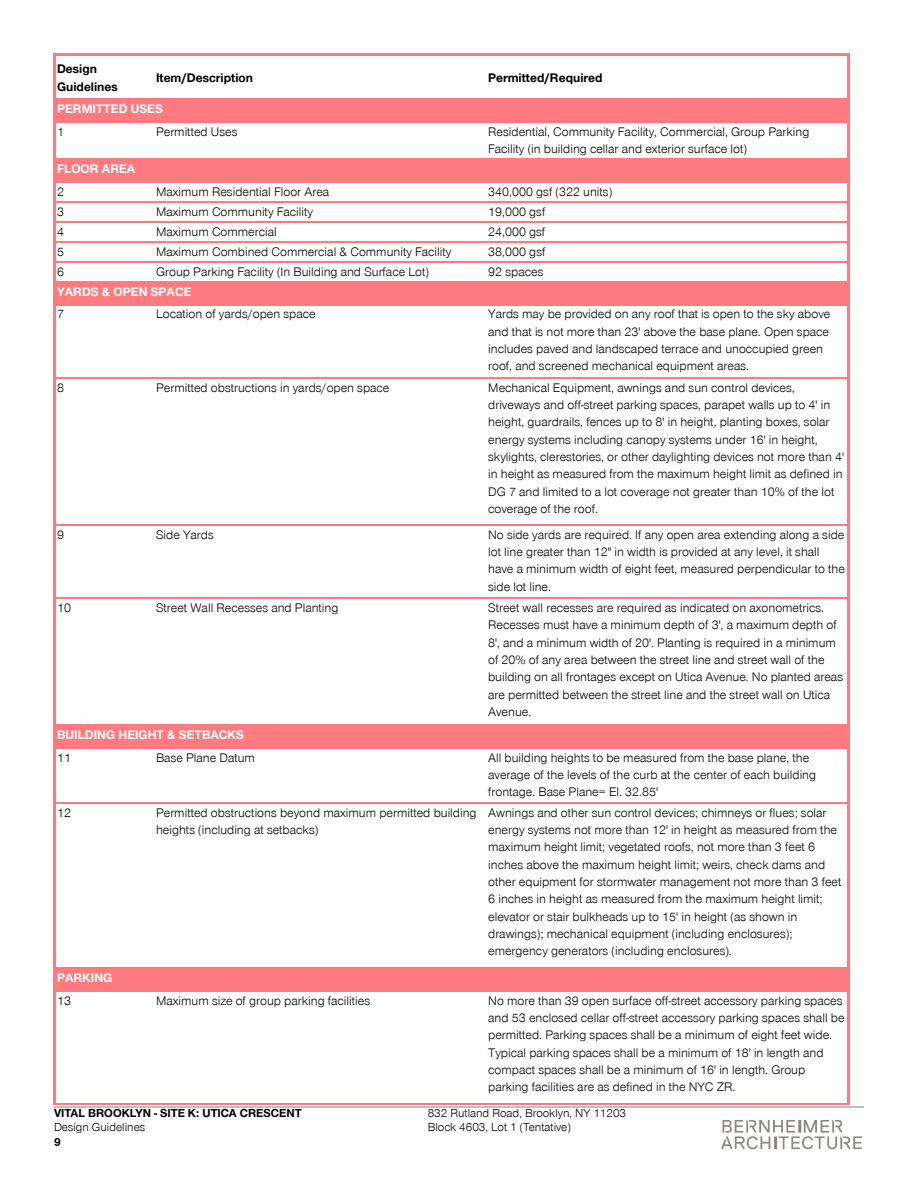
<style>
.page{position:relative;width:918px;height:1188px;background:#fff}
.page>*{position:absolute;margin:0;border:0;box-sizing:border-box;transform-origin:0 0}
.t1{font:12.75px/17.2px "Nimbus San Nov";color:#000}
.t2{font:700 12.75px "Nimbus San Nov";color:#fff}
.t3{font:700 12.75px/17.9px "Nimbus San Nov";color:#000}
.t4{font:12px/14.4px "Nimbus San Nov";color:#000}
.t5{font:700 12px "Nimbus San Nov";color:#000}
</style>
<div class="page">
<hr style="left:54px;top:1107px;width:810px;height:1px;background:#808285">
<div style="left:55px;top:99px;width:793px;height:23px;background:#ff7b7f"></div>
<div style="left:55px;top:159px;width:793px;height:23px;background:#ff7b7f"></div>
<div style="left:55px;top:282px;width:793px;height:23px;background:#ff7b7f"></div>
<div style="left:55px;top:725px;width:793px;height:23px;background:#ff7b7f"></div>
<div style="left:55px;top:968px;width:793px;height:23px;background:#ff7b7f"></div>
<hr style="left:53px;top:53px;width:3px;height:1051px;background:#ff7b7f">
<hr style="left:847px;top:56px;width:2px;height:1048px;background:#ff7b7f">
<hr style="left:56px;top:53px;width:793px;height:3px;background:#ff7b7f">
<hr style="left:56px;top:122px;width:791px;height:1px;background:#ff7b7f">
<hr style="left:56px;top:158px;width:791px;height:2px;background:#ff7b7f">
<hr style="left:56px;top:181px;width:791px;height:2px;background:#ff7b7f">
<hr style="left:56px;top:201px;width:791px;height:1px;background:#ff7b7f">
<hr style="left:56px;top:221px;width:791px;height:1px;background:#ff7b7f">
<hr style="left:56px;top:241px;width:791px;height:1px;background:#ff7b7f">
<hr style="left:56px;top:261px;width:791px;height:1px;background:#ff7b7f">
<hr style="left:56px;top:281px;width:791px;height:1px;background:#ff7b7f">
<hr style="left:56px;top:377px;width:791px;height:2px;background:#ff7b7f">
<hr style="left:56px;top:524px;width:791px;height:2px;background:#ff7b7f">
<hr style="left:56px;top:598px;width:791px;height:1px;background:#ff7b7f">
<hr style="left:56px;top:724px;width:791px;height:2px;background:#ff7b7f">
<hr style="left:56px;top:747px;width:791px;height:2px;background:#ff7b7f">
<hr style="left:56px;top:802px;width:791px;height:2px;background:#ff7b7f">
<hr style="left:56px;top:991px;width:791px;height:1px;background:#ff7b7f">
<hr style="left:56px;top:1103px;width:791px;height:1px;background:#ff7b7f">
<svg style="left:721px;top:1120px;width:141px;height:29px"></svg>
<p class="t3" style="left:57px;top:60px;width:62px">Design<br>Guidelines</p>
<p class="t3" style="left:156px;top:69px;width:98px">Item/Description</p>
<p class="t3" style="left:488px;top:69px;width:116px">Permitted/Required</p>
<p class="t2" style="left:57px;top:102px;width:107px">PERMITTED USES</p>
<p class="t1" style="left:57px;top:123px;width:8px">1</p>
<p class="t1" style="left:156px;top:123px;width:83px">Permitted Uses</p>
<p class="t1" style="left:488px;top:123px;width:323px">Residential, Community Facility, Commercial, Group Parking<br>Facility (in building cellar and exterior surface lot)</p>
<p class="t2" style="left:57px;top:161px;width:80px">FLOOR AREA</p>
<p class="t1" style="left:57px;top:183px;width:8px">2</p>
<p class="t1" style="left:156px;top:183px;width:175px">Maximum Residential Floor Area</p>
<p class="t1" style="left:488px;top:183px;width:126px">340,000 gsf (322 units)</p>
<p class="t1" style="left:57px;top:203px;width:8px">3</p>
<p class="t1" style="left:156px;top:203px;width:159px">Maximum Community Facility</p>
<p class="t1" style="left:488px;top:203px;width:59px">19,000 gsf</p>
<p class="t1" style="left:57px;top:223px;width:8px">4</p>
<p class="t1" style="left:156px;top:223px;width:122px">Maximum Commercial</p>
<p class="t1" style="left:488px;top:223px;width:59px">24,000 gsf</p>
<p class="t1" style="left:57px;top:243px;width:8px">5</p>
<p class="t1" style="left:156px;top:243px;width:297px">Maximum Combined Commercial &amp; Community Facility</p>
<p class="t1" style="left:488px;top:243px;width:59px">38,000 gsf</p>
<p class="t1" style="left:57px;top:263px;width:8px">6</p>
<p class="t1" style="left:156px;top:263px;width:275px">Group Parking Facility (In Building and Surface Lot)</p>
<p class="t1" style="left:488px;top:263px;width:57px">92 spaces</p>
<p class="t2" style="left:57px;top:284px;width:136px">YARDS &amp; OPEN SPACE</p>
<p class="t1" style="left:57px;top:306px;width:8px">7</p>
<p class="t1" style="left:156px;top:306px;width:161px">Location of yards/open space</p>
<p class="t1" style="left:488px;top:306px;width:344px">Yards may be provided on any roof that is open to the sky above and that is not more than 23' above the base plane. Open space includes paved and landscaped terrace and unoccupied green roof, and screened mechanical equipment areas.</p>
<p class="t1" style="left:57px;top:379px;width:8px">8</p>
<p class="t1" style="left:156px;top:379px;width:235px">Permitted obstructions in yards/open space</p>
<p class="t1" style="left:488px;top:379px;width:357px">Mechanical Equipment, awnings and sun control devices, driveways and off-street parking spaces, parapet walls up to 4' in height, guardrails, fences up to 8' in height, planting boxes, solar energy systems including canopy systems under 16' in height, skylights, clerestories, or other daylighting devices not more than 4' in height as measured from the maximum height limit as defined in DG 7 and limited to a lot coverage not greater than 10% of the lot coverage of the roof.</p>
<p class="t1" style="left:57px;top:526px;width:8px">9</p>
<p class="t1" style="left:156px;top:526px;width:59px">Side Yards</p>
<p class="t1" style="left:488px;top:526px;width:358px">No side yards are required. If any open area extending along a side lot line greater than 12" in width is provided at any level, it shall have a minimum width of eight feet, measured perpendicular to the side lot line.</p>
<p class="t1" style="left:57px;top:599px;width:15px">10</p>
<p class="t1" style="left:156px;top:599px;width:184px">Street Wall Recesses and Planting</p>
<p class="t1" style="left:488px;top:599px;width:356px">Street wall recesses are required as indicated on axonometrics.<br>Recesses must have a minimum depth of 3', a maximum depth of 8', and a minimum width of 20'. Planting is required in a minimum of 20% of any area between the street line and street wall of the building on all frontages except on Utica Avenue. No planted areas are permitted between the street line and the street wall on Utica Avenue.</p>
<p class="t2" style="left:57px;top:727px;width:188px">BUILDING HEIGHT &amp; SETBACKS</p>
<p class="t1" style="left:57px;top:749px;width:15px">11</p>
<p class="t1" style="left:156px;top:749px;width:100px">Base Plane Datum</p>
<p class="t1" style="left:488px;top:749px;width:330px">All building heights to be measured from the base plane, the average of the levels of the curb at the center of each building frontage. Base Plane= El. 32.85'</p>
<p class="t1" style="left:57px;top:804px;width:15px">12</p>
<p class="t1" style="left:156px;top:804px;width:322px">Permitted obstructions beyond maximum permitted building heights (including at setbacks)</p>
<p class="t1" style="left:488px;top:804px;width:355px">Awnings and other sun control devices; chimneys or flues; solar energy systems not more than 12' in height as measured from the maximum height limit; vegetated roofs, not more than 3 feet 6 inches above the maximum height limit; weirs, check dams and other equipment for stormwater management not more than 3 feet 6 inches in height as measured from the maximum height limit; elevator or stair bulkheads up to 15' in height (as shown in drawings); mechanical equipment (including enclosures); emergency generators (including enclosures).</p>
<p class="t2" style="left:57px;top:970px;width:57px">PARKING</p>
<p class="t1" style="left:57px;top:992px;width:15px">13</p>
<p class="t1" style="left:156px;top:992px;width:216px">Maximum size of group parking facilities</p>
<p class="t1" style="left:488px;top:992px;width:358px">No more than 39 open surface off-street accessory parking spaces and 53 enclosed cellar off-street accessory parking spaces shall be permitted. Parking spaces shall be a minimum of eight feet wide.<br>Typical parking spaces shall be a minimum of 18' in length and compact spaces shall be a minimum of 16' in length. Group parking facilities are as defined in the NYC ZR.</p>
<p class="t5" style="left:54px;top:1106px;width:249px">VITAL BROOKLYN - SITE K: UTICA CRESCENT</p>
<p class="t4" style="left:54px;top:1120px;width:93px">Design Guidelines</p>
<p class="t5" style="left:54px;top:1135px;width:8px">9</p>
<p class="t4" style="left:428px;top:1106px;width:200px">832 Rutland Road, Brooklyn, NY 11203<br>Block 4603, Lot 1 (Tentative)</p>
</div>
